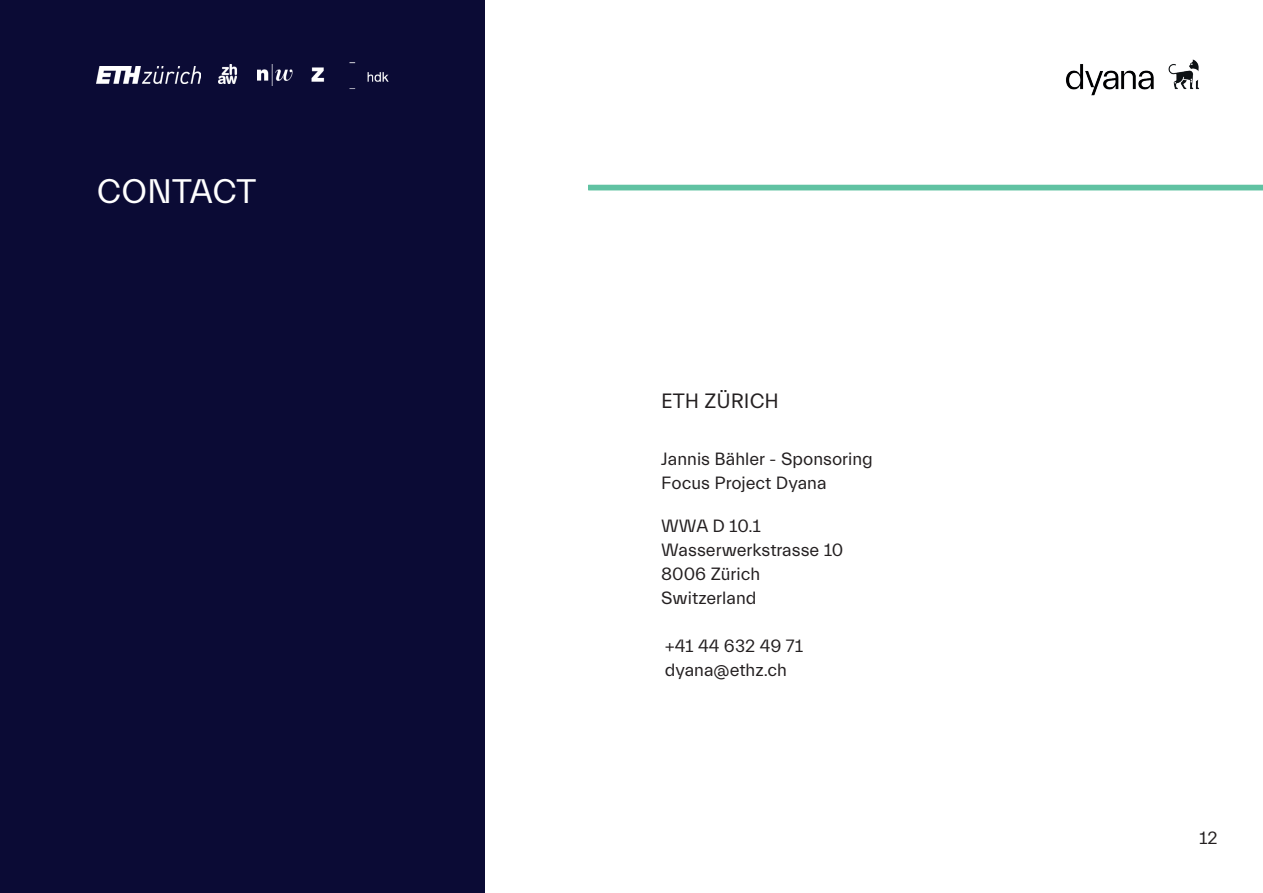
<style>
.page{position:relative;width:1263px;height:893px;background:#fff}
.page>*{position:absolute;margin:0;border:0;box-sizing:border-box;transform-origin:0 0}
.t1{font:34.5px "Everett";letter-spacing:-.005em;color:#fff}
.t2{font:21px "Everett";color:#231f20}
.t3{font:18px/24px "Everett";color:#231f20}
</style>
<div class="page">
<div style="left:0;top:0;width:485px;height:893px;background:#0b0b35"></div>
<div style="left:588px;top:185px;width:675px;height:5px;border:2px solid #60c2a2"></div>
<img style="left:1066px;top:59px;width:133px;height:37px">
<img style="left:97px;top:66px;width:103px;height:18px">
<img style="left:257px;top:65px;width:36px;height:20px">
<img style="left:311px;top:63px;width:78px;height:26px">
<img style="left:219px;top:64px;width:18px;height:20px">
<h1 class="t1" style="left:97px;top:173px;width:161px">CONTACT</h1>
<p class="t2" style="left:661px;top:390px;width:119px">ETH ZÜRICH</p>
<p class="t3" style="left:661px;top:447px;width:213px">Jannis Bähler - Sponsoring<br>Focus Project Dyana</p>
<p class="t3" style="left:661px;top:515px;width:184px">WWA D 10.1<br>Wasserwerkstrasse 10<br>8006 Zürich<br>Switzerland</p>
<p class="t3" style="left:665px;top:635px;width:140px">+41 44 632 49 71 dyana@ethz.ch</p>
<p class="t3" style="left:1199px;top:826px;width:20px">12</p>
</div>
